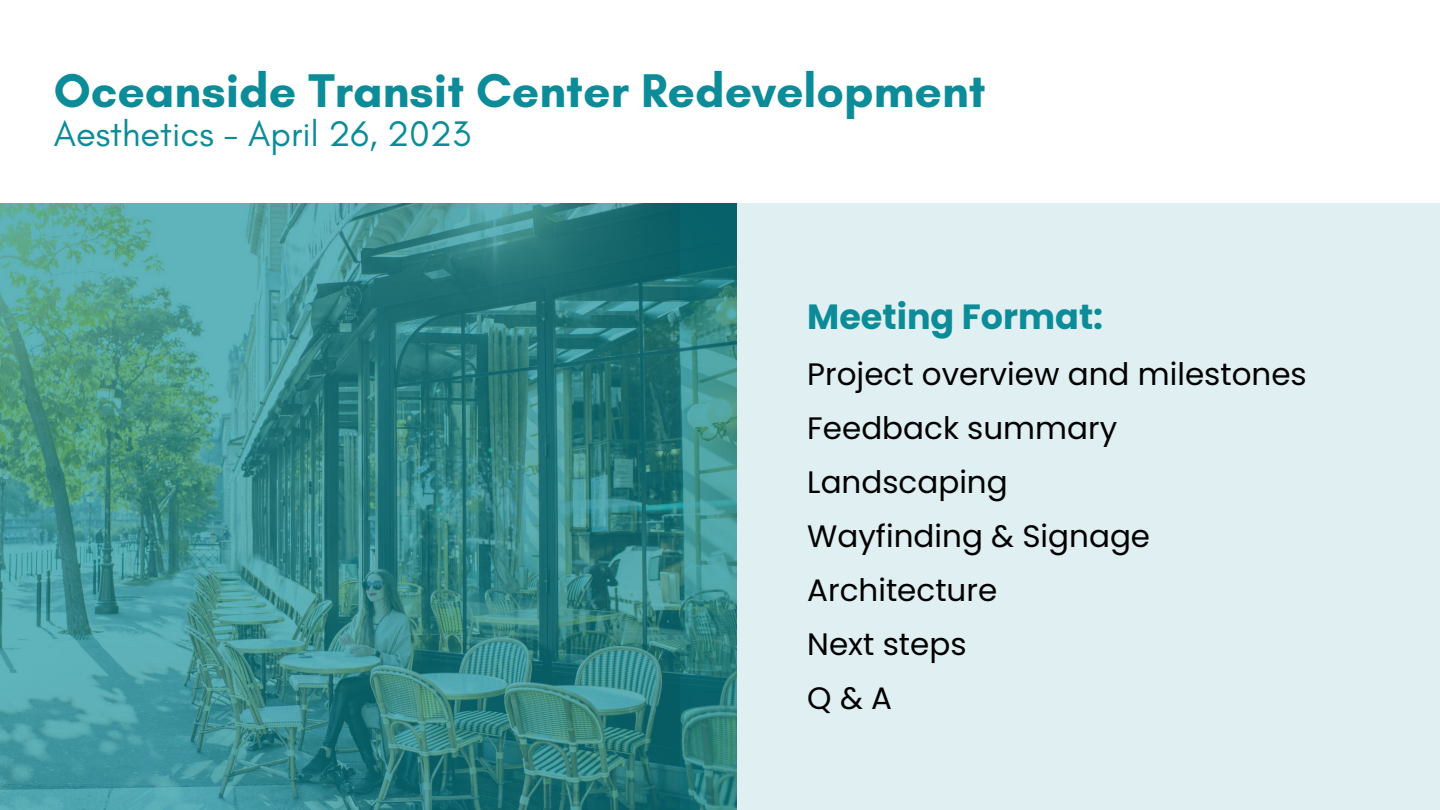
<style>
.page{position:relative;width:1440px;height:810px;background:#fff}
.page>*{position:absolute;margin:0;border:0;box-sizing:border-box;transform-origin:0 0}
.t1{font:700 48.2px "Glacial Indifference";color:#0b8c98}
.t2{font:36.2px "Glacial Indifference";color:#0b8c98}
.t3{font:700 35px "Poppins";color:#0b8c98}
.t4{font:31px/54px "Poppins";color:#000}
</style>
<div class="page">
<div style="left:680px;top:204px;width:759px;height:606px;background:#e0f0f2"></div>
<svg style="left:0;top:204px;width:736px;height:606px"></svg>
<h1 class="t1" style="left:54px;top:62px;width:933px">Oceanside Transit Center Redevelopment</h1>
<p class="t2" style="left:54px;top:111px;width:419px">Aesthetics - April 26, 2023</p>
<p class="t3" style="left:807px;top:292px;width:297px">Meeting Format:</p>
<p class="t4" style="left:807px;top:347px;width:501px">Project overview and milestones<br>Feedback summary<br>Landscaping<br>Wayfinding &amp; Signage<br>Architecture<br>Next steps<br>Q&amp;A</p>
</div>
